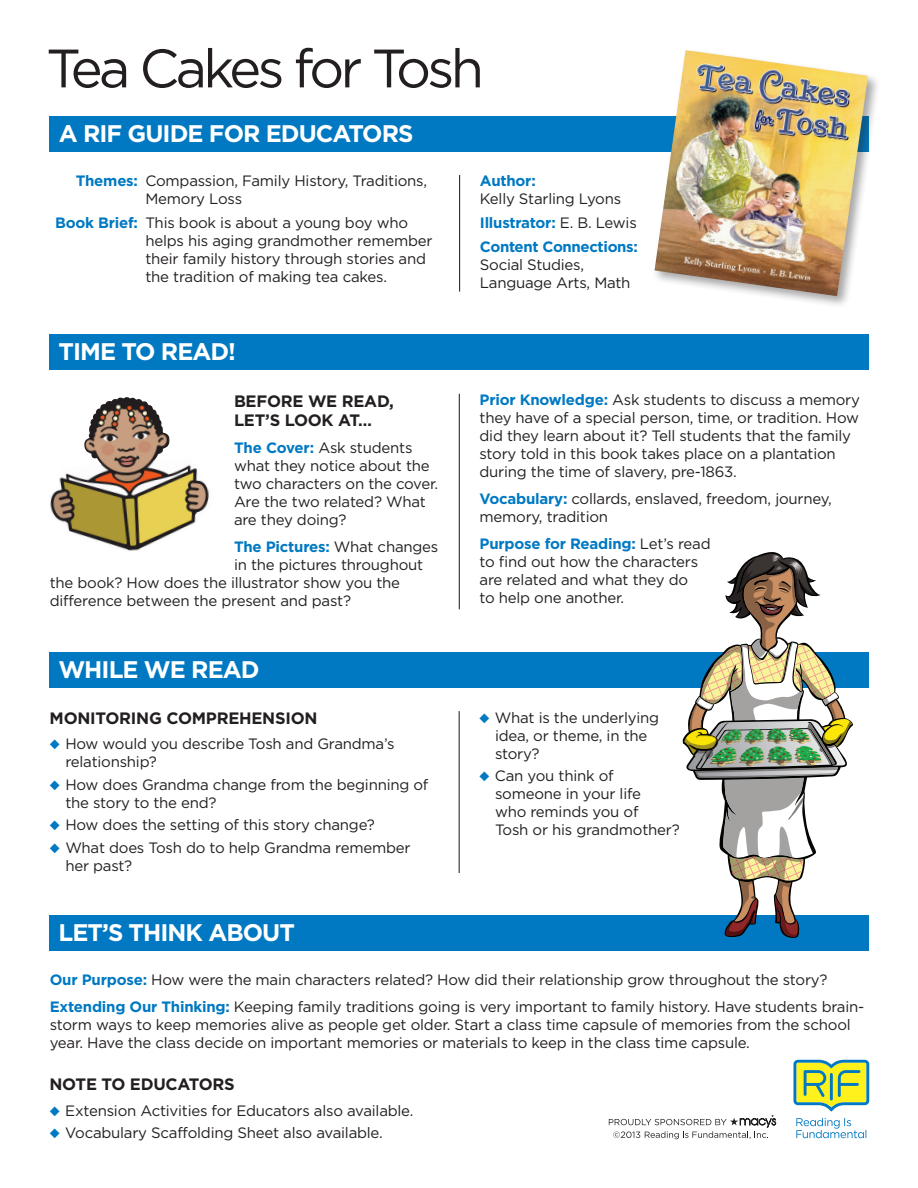
<style>
.page{position:relative;width:918px;height:1188px;background:#fff}
.page>*{position:absolute;margin:0;border:0;box-sizing:border-box;transform-origin:0 0}
.t1{font:54px "Gotham";letter-spacing:-.065em;color:#231f20}
.White_Type_in_Blue_B{font:700 24px "Gotham";letter-spacing:-.04em;color:#fff}
.Black_Subhead{font:700 16.5px/19.5px "Gotham";letter-spacing:-.015em;color:#231f20}
.Time_to_Read_Text{font:15px/18px "Gotham";letter-spacing:-.015em;color:#231f20}
.Let_s_Think_About_Te{font:15px/18px "Gotham";letter-spacing:-.015em;color:#231f20}
.Bulleted_Text{font:15px/18px "Gotham";letter-spacing:-.015em;color:#231f20}
.Themes_Text{font:15px/18px "Gotham";letter-spacing:-.015em;color:#231f20}
.First_Bulleted_Text{font:15px "Gotham";letter-spacing:-.015em;color:#231f20}
.Time_to_Read_Text-2{font:700 15px "Gotham";letter-spacing:-.015em;color:#0079c2}
.Themes_Text-2{font:700 15px "Gotham";letter-spacing:-.015em;color:#0079c2}
.s1{font-weight:700;color:#0079c2}
.s2{font-weight:400;color:#231f20}
.s3{color:#0079c2}
</style>
<div class="page">
<div style="left:50px;top:334px;width:819px;height:36px;background:#0079c2"></div>
<hr style="left:459px;top:394px;width:1px;height:215px;background:#231f20">
<div style="left:49px;top:652px;width:820px;height:36px;background:#0079c2"></div>
<hr style="left:459px;top:711px;width:1px;height:162px;background:#231f20">
<div style="left:50px;top:915px;width:819px;height:36px;background:#0079c2"></div>
<svg style="left:793px;top:1060px;width:76px;height:51px;background:#b3cf6a"></svg>
<svg style="left:796px;top:1118px;width:70px;height:20px"></svg>
<svg style="left:609px;top:1115px;width:167px;height:24px"></svg>
<div style="left:50px;top:116px;width:819px;height:36px;background:#0079c2"></div>
<hr style="left:459px;top:175px;width:1px;height:117px;background:#231f20">
<img style="left:50px;top:397px;width:159px;height:154px">
<div style="left:652px;top:48px;width:229px;height:261px;background:#231f20;opacity:.4"></div>
<img style="left:655px;top:50px;width:213px;height:246px">
<svg style="left:684px;top:552px;width:169px;height:385px"></svg>
<img style="left:788px;top:728px;width:22px;height:16px">
<p class="t1" style="left:46px;top:36px;width:439px">Tea Cakes for Tosh</p>
<p class="White_Type_in_Blue_B" style="left:59px;top:119px;width:356px">A RIF GUIDE FOR EDUCATORS</p>
<p class="Themes_Text" style="left:145px;top:172px;width:283px;text-indent:-70px"><span class="s1">Themes:</span> Compassion, Family History, Traditions,<br>Memory Loss</p>
<p class="Themes_Text" style="left:145px;top:214px;width:289px;text-indent:-90px"><span class="s1">Book Brief:</span> This book is about a young boy who helps his aging grandmother remember their family history through stories and the tradition of making tea cakes.</p>
<p class="Themes_Text" style="left:480px;top:172px;width:143px"><span class="s1">Author:<br></span>Kelly Starling Lyons</p>
<p class="Themes_Text-2" style="left:480px;top:214px;width:158px">Illustrator: <span class="s2">E. B. Lewis</span></p>
<p class="Themes_Text" style="left:480px;top:238px;width:160px"><span class="s1">Content Connections:<br></span>Social Studies,<br>Language Arts, Math</p>
<p class="White_Type_in_Blue_B" style="left:58px;top:337px;width:179px">TIME TO READ!</p>
<p class="Black_Subhead" style="left:234px;top:391px;width:161px">BEFORE WE READ,<br>LET’S LOOK AT…</p>
<p class="Time_to_Read_Text" style="left:234px;top:439px;width:206px"><span class="s1">The Cover:</span> Ask students what they notice about the two characters on the cover.<br>Are the two related? What are they doing?</p>
<p class="Time_to_Read_Text-2" style="left:234px;top:538px;width:206px">The Pictures: <span class="s2">What changes</span></p>
<p class="Time_to_Read_Text" style="left:234px;top:556px;width:191px">in the pictures throughout</p>
<p class="Time_to_Read_Text" style="left:50px;top:574px;width:352px">the book? How does the illustrator show you the</p>
<p class="Time_to_Read_Text" style="left:50px;top:592px;width:303px">difference between the present and past?</p>
<p class="White_Type_in_Blue_B" style="left:58px;top:655px;width:203px">WHILE WE READ</p>
<p class="Black_Subhead" style="left:50px;top:708px;width:269px">MONITORING COMPREHENSION</p>
<p class="First_Bulleted_Text" style="left:50px;top:735px;width:346px"><span class="s3">◆</span> How would you describe Tosh and Grandma’s</p>
<p class="First_Bulleted_Text" style="left:65px;top:753px;width:93px">relationship?</p>
<p class="Bulleted_Text" style="left:65px;top:775px;width:365px;text-indent:-16px"><span class="s3">◆</span> How does Grandma change from the beginning of the story to the end?</p>
<p class="Bulleted_Text" style="left:50px;top:816px;width:327px"><span class="s3">◆</span> How does the setting of this story change?</p>
<p class="Bulleted_Text" style="left:65px;top:838px;width:347px;text-indent:-16px"><span class="s3">◆</span> What does Tosh do to help Grandma remember her past?</p>
<p class="Time_to_Read_Text" style="left:480px;top:391px;width:382px;text-align:justify"><span class="s1">Prior Knowledge:</span> Ask students to discuss a memory they have of a special person, time, or tradition. How did they learn about it? Tell students that the family</p>
<p class="Time_to_Read_Text" style="left:480px;top:445px;width:358px">story told in this book takes place on a plantation during the time of slavery, pre-1863.</p>
<p class="Time_to_Read_Text" style="left:480px;top:490px;width:354px"><span class="s1">Vocabulary:</span> collards, enslaved, freedom, journey, memory, tradition</p>
<p class="Time_to_Read_Text" style="left:480px;top:535px;width:233px"><span class="s1">Purpose for Reading:</span> Let’s read to find out how the characters are related and what they do<br>to help one another.</p>
<p class="Bulleted_Text" style="left:495px;top:708px;width:166px;text-indent:-16px"><span class="s3">◆</span> What is the underlying idea, or theme, in the story?</p>
<p class="Bulleted_Text" style="left:495px;top:767px;width:186px;text-indent:-16px"><span class="s3">◆</span> Can you think of someone in your life<br>who reminds you of<br>Tosh or his grandmother?</p>
<p class="White_Type_in_Blue_B" style="left:58px;top:918px;width:238px">LET’S THINK ABOUT</p>
<p class="Let_s_Think_About_Te" style="left:50px;top:971px;width:779px"><span class="s1">Our Purpose:</span> How were the main characters related? How did their relationship grow throughout the story?</p>
<p class="Let_s_Think_About_Te" style="left:50px;top:998px;width:816px"><span class="s1">Extending Our Thinking:</span> Keeping family traditions going is very important to family history. Have students brain&shy;storm ways to keep memories alive as people get older. Start a class time capsule of memories from the school year. Have the class decide on important memories or materials to keep in the class time capsule.</p>
<p class="Black_Subhead" style="left:50px;top:1075px;width:187px">NOTE TO EDUCATORS</p>
<p class="First_Bulleted_Text" style="left:50px;top:1102px;width:365px"><span class="s3">◆</span> Extension Activities for Educators also available.</p>
<p class="Bulleted_Text" style="left:50px;top:1124px;width:335px"><span class="s3">◆</span> Vocabulary Scaffolding Sheet also available.</p>
</div>
